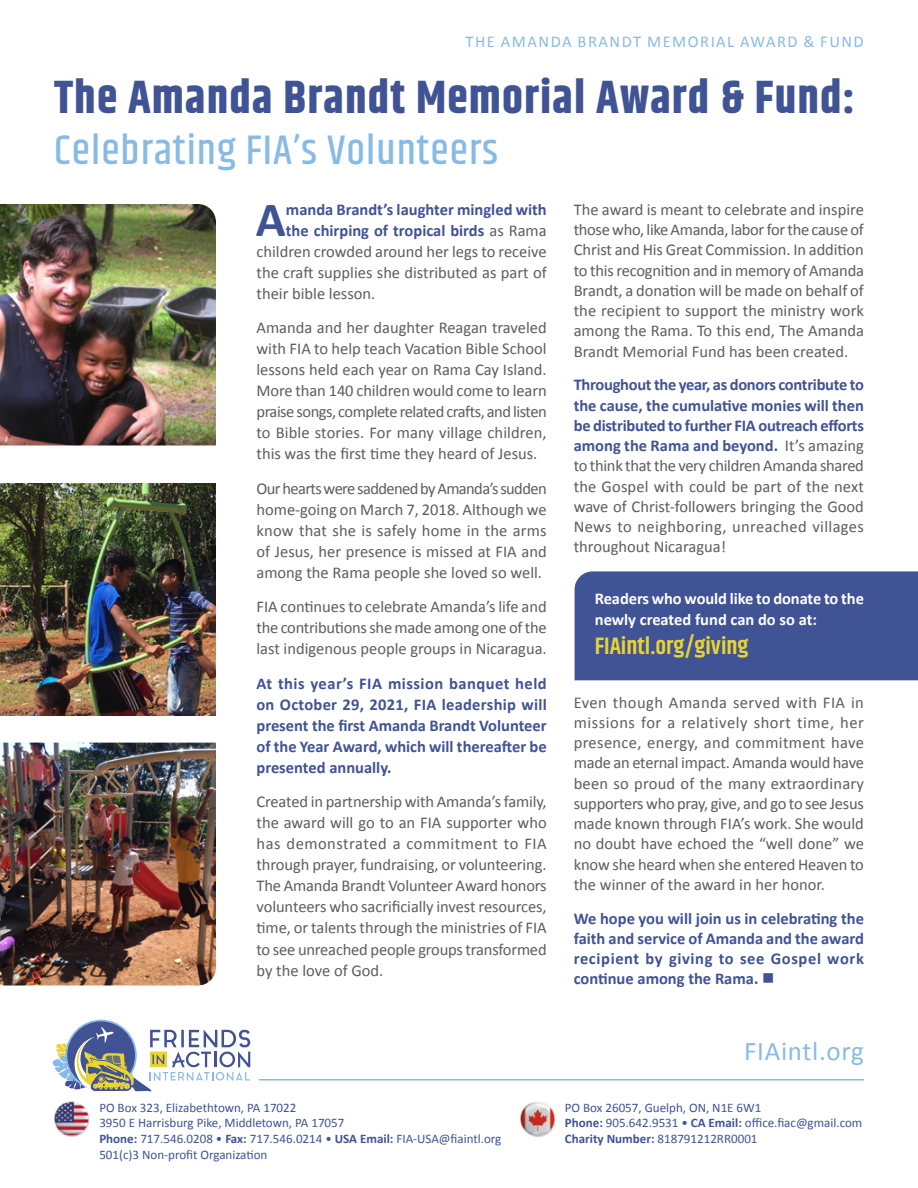
<style>
.page{position:relative;width:918px;height:1188px;background:#fff}
.page>*{position:absolute;margin:0;border:0;box-sizing:border-box;transform-origin:0 0}
.t1{font:700 49.65px "Calibri";color:#405394}
.t2{font:700 46.5px "Khand";letter-spacing:.025em;color:#405394}
.t3{font:500 42px "Khand";letter-spacing:.025em;color:#88bae6}
.t4{font:27px "Calibri";letter-spacing:.025em;color:#88bae6}
.t5{font:600 24px "Khand";color:#e8d430}
.t6{font:16.5px/20.2px "Calibri";color:#5c5d62;text-align:justify}
.t7{font:700 16.5px/21px "Calibri";color:#405394;text-align:justify}
.t8{font:700 16.5px/21px "Calibri";letter-spacing:-.005em;color:#fff}
.t9{font:16.5px "Calibri";letter-spacing:.09em;color:#88bae6}
.t10{font:13.05px/15.6px "Calibri";color:#405394}
.s1{font-weight:400;color:#5c5d62}
.s2{font-weight:700;color:#405394}
.s3{font-weight:700}
</style>
<div class="page">
<svg style="left:67px;top:1021px;width:68px;height:68px"></svg>
<svg style="left:52px;top:1027px;width:198px;height:64px"></svg>
<hr style="left:259px;top:1079px;width:605px;height:2px;background:#88bae6">
<img style="left:520px;top:1102px;width:35px;height:35px">
<img style="left:54px;top:1102px;width:35px;height:35px">
<img style="left:0;top:204px;width:216px;height:242px">
<div style="left:575px;top:571px;width:343px;height:109px;background:#405394"></div>
<img style="left:0;top:484px;width:216px;height:231px">
<img style="left:0;top:743px;width:216px;height:243px">
<p class="t9" style="left:466px;top:30px;width:400px">THE AMANDA BRANDT MEMORIAL AWARD &amp; FUND</p>
<h2 class="t2" style="left:54px;top:64px;width:802px">The Amanda Brandt Memorial Award &amp; Fund:</h2>
<h3 class="t3" style="left:54px;top:124px;width:445px">Celebrating FIA’s Volunteers</h3>
<h1 class="t1" style="left:256px;top:184px;width:32px">A</h1>
<p class="t7" style="left:286px;top:198px;width:262px">manda Brandt’s laughter mingled with</p>
<p class="t7" style="left:286px;top:219px;width:262px">the chirping of tropical birds <span class="s1">as Rama</span></p>
<p class="t6" style="left:256px;top:241px;width:292px">children crowded around her legs to receive</p>
<p class="t6" style="left:256px;top:262px;width:292px">the craft supplies she distributed as part of</p>
<p class="t6" style="left:256px;top:283px;width:120px">their bible lesson.</p>
<p class="t6" style="left:256px;top:317px;width:292px;line-height:21px">Amanda and her daughter Reagan traveled with FIA to help teach Vacation Bible School lessons held each year on Rama Cay Island.<br>More than 140 children would come to learn praise songs, complete related crafts, and listen to Bible stories. For many village children, this was the first time they heard of Jesus.</p>
<p class="t6" style="left:256px;top:477px;width:292px;line-height:21px">Our hearts were saddened by Amanda’s sudden home-going on March 7, 2018. Although we know that she is safely home in the arms of Jesus, her presence is missed at FIA and among the Rama people she loved so well.</p>
<p class="t6" style="left:256px;top:596px;width:292px;line-height:21px">FIA continues to celebrate Amanda’s life and the contributions she made among one of the last indigenous people groups in Nicaragua.</p>
<p class="t7" style="left:256px;top:672px;width:292px">At this year’s FIA mission banquet held on October 29, 2021, FIA leadership will present the first Amanda Brandt Volunteer of the Year Award, which will thereafter be presented annually.</p>
<p class="t6" style="left:256px;top:791px;width:292px;line-height:21px">Created in partnership with Amanda’s family, the award will go to an FIA supporter who has demonstrated a commitment to FIA through prayer, fundraising, or volunteering.<br>The Amanda Brandt Volunteer Award honors volunteers who sacrificially invest resources, time, or talents through the ministries of FIA to see unreached people groups transformed by the love of God.</p>
<p class="t6" style="left:574px;top:199px;width:292px">The award is meant to celebrate and inspire those who, like Amanda, labor for the cause of Christ and His Great Commission. In addition to this recognition and in memory of Amanda Brandt, a donation will be made on behalf of the recipient to support the ministry work among the Rama. To this end, The Amanda Brandt Memorial Fund has been created.</p>
<p class="t6" style="left:574px;top:374px;width:292px"><span class="s2">Throughout the year, as donors contribute to the cause, the cumulative monies will then be distributed to further FIA outreach efforts among the Rama and beyond.</span> It’s amazing to think that the very children Amanda shared the Gospel with could be part of the next wave of Christ-followers bringing the Good News to neighboring, unreached villages throughout Nicaragua!</p>
<p class="t8" style="left:595px;top:588px;width:271px">Readers who would like to donate to the newly created fund can do so at:</p>
<h3 class="t5" style="left:595px;top:630px;width:155px">FIAintl.org/giving</h3>
<p class="t6" style="left:574px;top:692px;width:292px">Even though Amanda served with FIA in missions for a relatively short time, her presence, energy, and commitment have made an eternal impact. Amanda would have been so proud of the many extraordinary supporters who pray, give, and go to see Jesus made known through FIA’s work. She would no doubt have echoed the “well done” we know she heard when she entered Heaven to the winner of the award in her honor.</p>
<p class="t7" style="left:574px;top:907px;width:292px;line-height:20.2px">We hope you will join us in celebrating the faith and service of Amanda and the award recipient by giving to see Gospel work continue among the Rama. ■</p>
<h3 class="t4" style="left:744px;top:1032px;width:121px">FIAintl.org</h3>
<p class="t10" style="left:99px;top:1099px;width:404px">PO Box 323, Elizabethtown, PA 17022<br>3950 E Harrisburg Pike, Middletown, PA 17057<br><span class="s3">Phone:</span> 717.546.0208 • <span class="s3">Fax:</span> 717.546.0214 • <span class="s3">USA Email:</span> FIA-USA@fiaintl.org 501(c)3 Non-profit Organization</p>
<p class="t10" style="left:565px;top:1099px;width:299px">PO Box 26057, Guelph, ON, N1E 6W1<br><span class="s3">Phone:</span> 905.642.9531 • <span class="s3">CA Email:</span> office.fiac@gmail.com<br><span class="s3">Charity Number:</span> 818791212RR0001</p>
</div>
